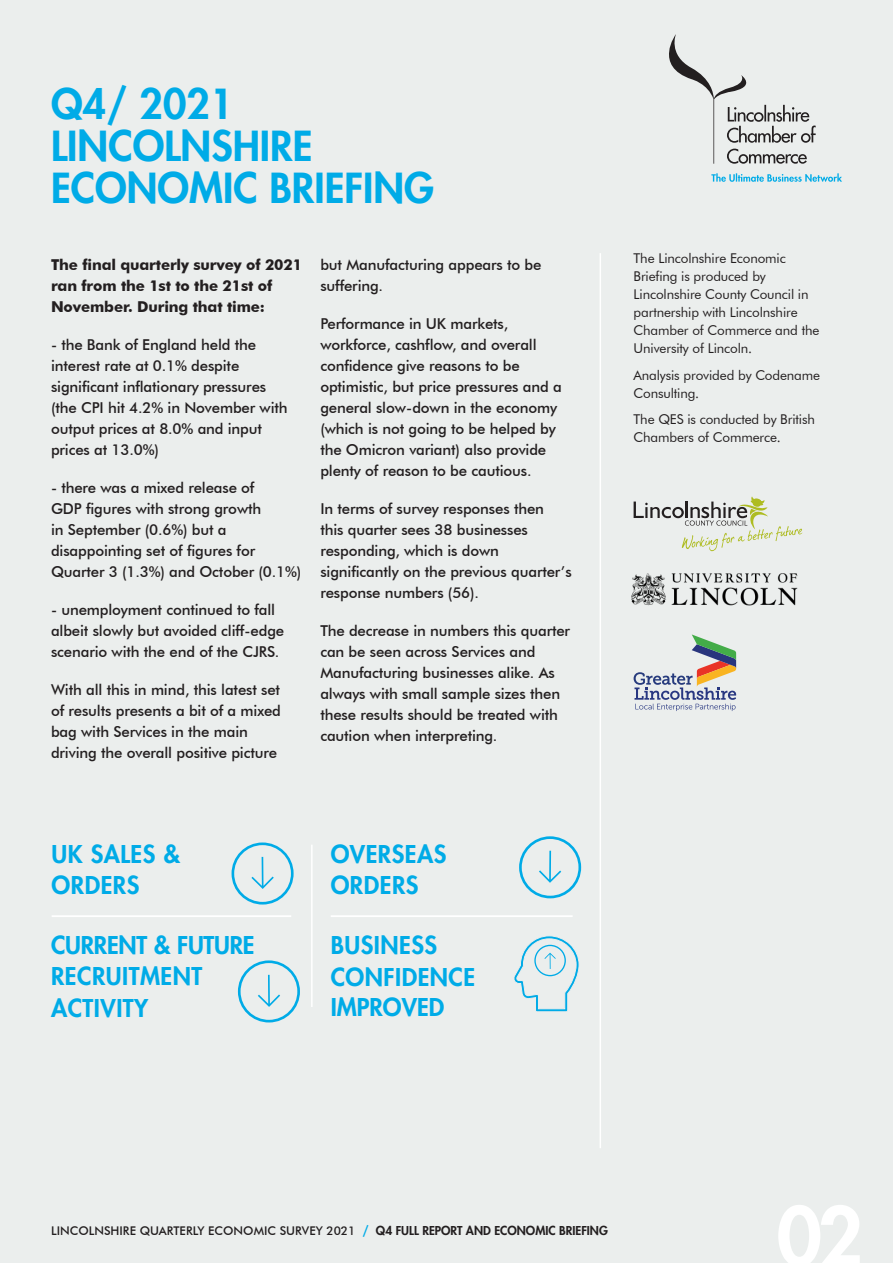
<style>
.page{position:relative;width:893px;height:1263px;background:#ebeeed}
.page>*{position:absolute;margin:0;border:0;box-sizing:border-box;transform-origin:0 0}
.Header_1{font:800 40.5px/42px "Futura";color:#00abe7}
.t1{font:800 24px/31.5px "Futura";letter-spacing:.02em;color:#00abe7}
.t2{font:800 24px "Futura";color:#00abe7}
.Intro_paragraph{font:500 15px/21px "Futura BT";letter-spacing:-.01em;color:#231f20}
.Intro_paragraph-2{font:700 15px/21px "Futura BT";letter-spacing:-.01em;color:#231f20}
.Body_copy{font:13.5px/18px "Futura BT";letter-spacing:-.01em;color:#231f20}
.t3{font:500 12px "Futura BT";color:#231f20}
.s1{font-family:"Futura";font-weight:800;color:#00abe7}
.s2{font-family:"Futura";font-weight:800}
</style>
<div class="page">
<svg style="left:711px;top:173px;width:131px;height:9px"></svg>
<svg style="left:669px;top:34px;width:147px;height:130px"></svg>
<svg style="left:634px;top:634px;width:102px;height:77px"></svg>
<svg style="left:634px;top:496px;width:168px;height:55px"></svg>
<hr style="left:600px;top:253px;width:1px;height:895px;background:#fff">
<svg style="left:231px;top:842px;width:63px;height:63px"></svg>
<hr style="left:52px;top:915px;width:239px;height:2px;background:#fff">
<hr style="left:311px;top:845px;width:2px;height:162px;background:#fff">
<hr style="left:331px;top:915px;width:242px;height:2px;background:#fff">
<svg style="left:519px;top:836px;width:62px;height:62px"></svg>
<img style="left:631px;top:574px;width:166px;height:32px">
<svg style="left:238px;top:960px;width:62px;height:63px"></svg>
<svg style="left:514px;top:935px;width:65px;height:77px"></svg>
<p class="Header_1" style="left:51px;top:83px;width:184px">Q4/ 2021</p>
<p class="Header_1" style="left:51px;top:125px;width:385px">LINCOLNSHIRE<br>ECONOMIC BRIEFING</p>
<p class="Intro_paragraph-2" style="left:51px;top:254px;width:253px">The final quarterly survey of 2021 ran from the 1st to the 21st of<br>November. During that time:</p>
<p class="Intro_paragraph" style="left:51px;top:334px;width:238px">- the Bank of England held the interest rate at 0.1% despite significant inflationary pressures (the CPI hit 4.2% in November with output prices at 8.0% and input prices at 13.0%)</p>
<p class="Intro_paragraph" style="left:51px;top:477px;width:252px">- there was a mixed release of<br>GDP figures with strong growth<br>in September (0.6%) but a disappointing set of figures for<br>Quarter 3 (1.3%) and October (0.1%)</p>
<p class="Intro_paragraph" style="left:51px;top:599px;width:235px">- unemployment continued to fall albeit slowly but avoided cliff-edge scenario with the end of the CJRS.</p>
<p class="Intro_paragraph" style="left:51px;top:679px;width:231px">With all this in mind, this latest set of results presents a bit of a mixed bag with Services in the main driving the overall positive picture</p>
<p class="Intro_paragraph" style="left:320px;top:254px;width:223px">but Manufacturing appears to be suffering.</p>
<p class="Intro_paragraph" style="left:320px;top:313px;width:243px">Performance in UK markets, workforce, cashflow, and overall confidence give reasons to be optimistic, but price pressures and a general slow-down in the economy (which is not going to be helped by the Omicron variant) also provide plenty of reason to be cautious.</p>
<p class="Intro_paragraph" style="left:320px;top:498px;width:253px">In terms of survey responses then<br>this quarter sees 38 businesses responding, which is down significantly on the previous quarter’s response numbers (56).</p>
<p class="Intro_paragraph" style="left:320px;top:620px;width:251px">The decrease in numbers this quarter can be seen across Services and Manufacturing businesses alike. As always with small sample sizes then these results should be treated with caution when interpreting.</p>
<p class="t1" style="left:52px;top:838px;width:130px">UK SALES &amp;<br>ORDERS</p>
<p class="t1" style="left:331px;top:838px;width:117px">OVERSEAS<br>ORDERS</p>
<p class="t1" style="left:51px;top:929px;width:205px">CURRENT &amp; FUTURE<br>RECRUITMENT<br>ACTIVITY</p>
<p class="t1" style="left:331px;top:930px;width:146px">BUSINESS<br>CONFIDENCE</p>
<p class="t2" style="left:331px;top:992px;width:115px">IMPROVED</p>
<p class="Body_copy" style="left:634px;top:249px;width:187px">The Lincolnshire Economic<br>Briefing is produced by<br>Lincolnshire County Council in partnership with Lincolnshire<br>Chamber of Commerce and the<br>University of Lincoln.</p>
<p class="Body_copy" style="left:634px;top:366px;width:188px">Analysis provided by Codename<br>Consulting.</p>
<p class="Body_copy" style="left:634px;top:410px;width:183px">The QES is conducted by British<br>Chambers of Commerce.</p>
<p class="t3" style="left:51px;top:1223px;width:558px">LINCOLNSHIRE QUARTERLY ECONOMIC SURVEY 2021 <span class="s1">/</span> <span class="s2">Q4 FULL REPORT AND ECONOMIC BRIEFING</span></p>
</div>
